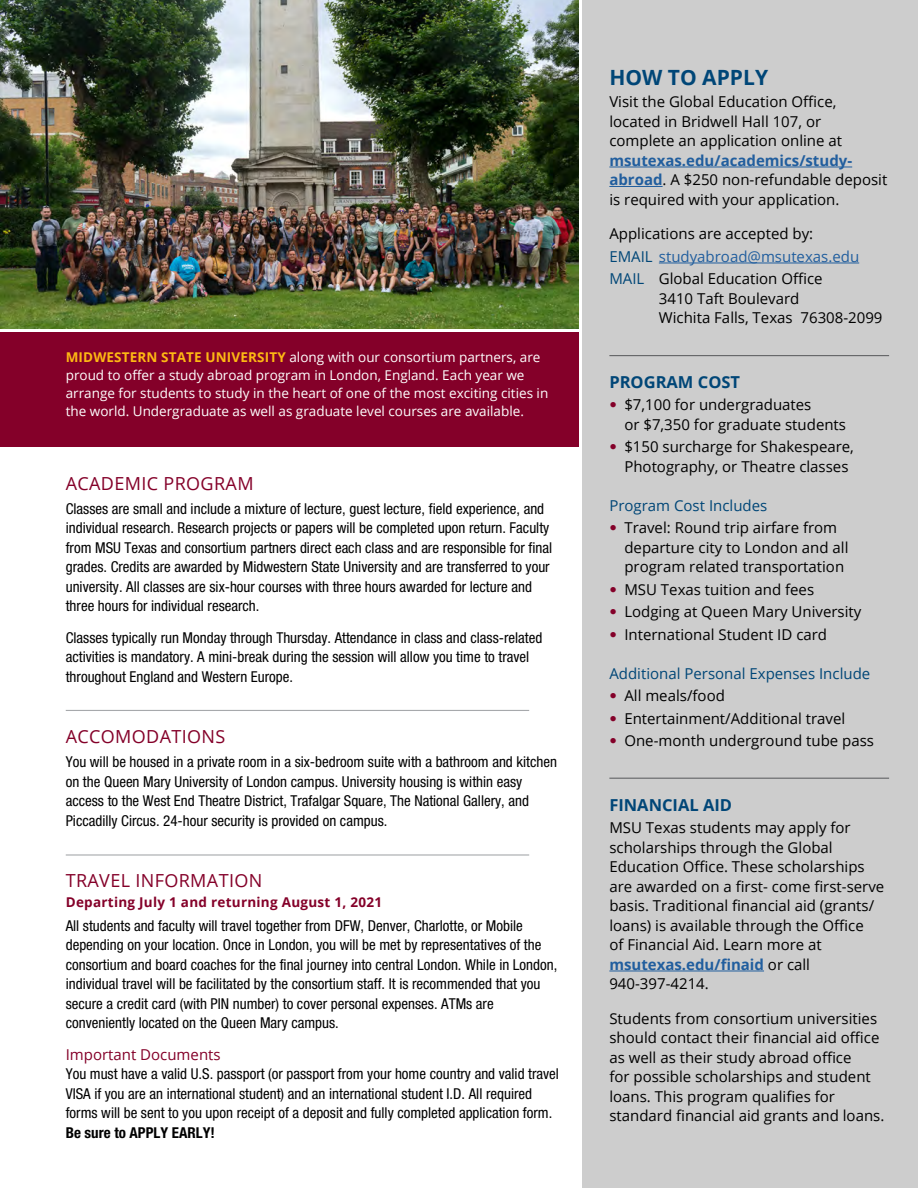
<style>
.page{position:relative;width:918px;height:1188px;background:#fff}
.page>*{position:absolute;margin:0;border:0;box-sizing:border-box;transform-origin:0 0}
.t1{font:700 21px "Open Sans";color:#004677}
.t2{font:18px "Open Sans";letter-spacing:.02em;color:#840029}
.t3{font:700 16.5px "Open Sans";color:#004677}
.t4{font:condensed 15px/19.5px "Helvetica Neue";color:#000}
.t5{font:15px/19.5px "Open Sans";color:#000}
.t6{font:15px "Open Sans";color:#004677}
.t7{font:15px "Open Sans";color:#215e9e}
.t8{font:13.5px/18px "Open Sans";color:#fff}
.t9{font:700 13.5px "Open Sans";letter-spacing:.02em;color:#840029}
.s1{font-weight:700;color:#fdb913}
.s2{font-family:"Open Sans";font-stretch:normal;color:#840029}
.s3{font-weight:700}
.s4{font-weight:700;color:#215e9e}
.s5{color:#004677}
.s6{font-family:"Helvetica Neue";font-stretch:condensed;color:#840029}
</style>
<div class="page">
<div style="left:583px;top:0;width:335px;height:1188px;background:#cdcdcd"></div>
<hr style="left:609px;top:167px;width:243px;height:1px;background:#215e9e">
<hr style="left:609px;top:186px;width:54px;height:1px;background:#215e9e">
<hr style="left:659px;top:263px;width:200px;height:1px;background:#215e9e">
<hr style="left:609px;top:971px;width:155px;height:1px;background:#215e9e">
<hr style="left:609px;top:355px;width:280px;height:1px;background:#636466">
<hr style="left:609px;top:778px;width:280px;height:1px;background:#636466">
<img style="left:0;top:0;width:579px;height:329px">
<div style="left:0;top:332px;width:579px;height:114px;background:#840029"></div>
<hr style="left:66px;top:854px;width:463px;height:2px;background:#a7a9ac">
<hr style="left:66px;top:710px;width:463px;height:1px;background:#a7a9ac">
<p class="t8" style="left:66px;top:348px;width:484px"><span class="s1">MIDWESTERN STATE UNIVERSITY</span> along with our consortium partners, are proud to offer a study abroad program in London, England. Each year we arrange for students to study in the heart of one of the most exciting cities in the world. Undergraduate as well as graduate level courses are available.</p>
<p class="t2" style="left:66px;top:471px;width:189px">ACADEMIC PROGRAM</p>
<p class="t4" style="left:66px;top:499px;width:488px">Classes are small and include a mixture of lecture, guest lecture, field experience, and individual research. Research projects or papers will be completed upon return. Faculty from MSU Texas and consortium partners direct each class and are responsible for final grades. Credits are awarded by Midwestern State University and are transferred to your university. All classes are six-hour courses with three hours awarded for lecture and three hours for individual research.</p>
<p class="t4" style="left:66px;top:628px;width:478px">Classes typically run Monday through Thursday. Attendance in class and class-related activities is mandatory. A mini-break during the session will allow you time to travel throughout England and Western Europe.</p>
<p class="t2" style="left:66px;top:725px;width:161px">ACCOMODATIONS</p>
<p class="t4" style="left:66px;top:752px;width:493px">You will be housed in a private room in a six-bedroom suite with a bathroom and kitchen on the Queen Mary University of London campus. University housing is within easy access to the West End Theatre District, Trafalgar Square, The National Gallery, and Piccadilly Circus. 24-hour security is provided on campus.</p>
<p class="t2" style="left:66px;top:869px;width:198px">TRAVEL INFORMATION</p>
<p class="t9" style="left:66px;top:893px;width:318px">Departing July 1 and returning August 1, 2021</p>
<p class="t4" style="left:66px;top:916px;width:493px">All students and faculty will travel together from DFW, Denver, Charlotte, or Mobile depending on your location. Once in London, you will be met by representatives of the consortium and board coaches for the final journey into central London. While in London, individual travel will be facilitated by the consortium staff. It is recommended that you secure a credit card (with PIN number) to cover personal expenses. ATMs are conveniently located on the Queen Mary campus.</p>
<p class="t4" style="left:66px;top:1045px;width:495px"><span class="s2">Important Documents<br></span>You must have a valid U.S. passport (or passport from your home country and valid travel VISA if you are an international student) and an international student I.D. All required forms will be sent to you upon receipt of a deposit and fully completed application form.<br><span class="s3">Be sure to APPLY EARLY!</span></p>
<p class="t1" style="left:609px;top:62px;width:160px">HOW TO APPLY</p>
<p class="t5" style="left:609px;top:92px;width:280px">Visit the Global Education Office, located in Bridwell Hall 107, or complete an application online at <span class="s4">msutexas.edu/academics/study&shy;abroad</span>. A $250 non-refundable deposit is required with your application.</p>
<p class="t5" style="left:609px;top:224px;width:205px">Applications are accepted by:</p>
<p class="t7" style="left:609px;top:246px;width:251px"><span class="s5">EMAIL</span> studyabroad@msutexas.edu</p>
<p class="t5" style="left:609px;top:269px;width:215px"><span class="s5">MAIL</span> Global Education Office</p>
<p class="t5" style="left:659px;top:288px;width:142px">3410 Taft Boulevard</p>
<p class="t5" style="left:659px;top:308px;width:225px">Wichita Falls, Texas 76308-2099</p>
<p class="t3" style="left:609px;top:370px;width:132px">PROGRAM COST</p>
<p class="t5" style="left:624px;top:395px;width:223px;text-indent:-15px"><span class="s6">•</span> $7,100 for undergraduates<br>or $7,350 for graduate students</p>
<p class="t5" style="left:624px;top:437px;width:231px;text-indent:-15px"><span class="s6">•</span> $150 surcharge for Shakespeare,<br>Photography, or Theatre classes</p>
<p class="t6" style="left:609px;top:495px;width:159px">Program Cost Includes</p>
<p class="t5" style="left:624px;top:518px;width:226px;text-indent:-15px"><span class="s6">•</span> Travel: Round trip airfare from departure city to London and all program related transportation</p>
<p class="t5" style="left:609px;top:579px;width:206px"><span class="s6">•</span> MSU Texas tuition and fees</p>
<p class="t5" style="left:609px;top:602px;width:253px"><span class="s6">•</span> Lodging at Queen Mary University</p>
<p class="t5" style="left:609px;top:624px;width:219px"><span class="s6">•</span> International Student ID card</p>
<p class="t6" style="left:609px;top:663px;width:262px">Additional Personal Expenses Include</p>
<p class="t5" style="left:609px;top:686px;width:117px"><span class="s6">•</span> All meals/food</p>
<p class="t5" style="left:609px;top:708px;width:237px"><span class="s6">•</span> Entertainment/Additional travel</p>
<p class="t5" style="left:609px;top:731px;width:266px"><span class="s6">•</span> One-month underground tube pass</p>
<p class="t3" style="left:609px;top:793px;width:124px">FINANCIAL AID</p>
<p class="t5" style="left:609px;top:818px;width:276px">MSU Texas students may apply for scholarships through the Global Education Office. These scholarships are awarded on a first- come first-serve basis. Traditional financial aid (grants/ loans) is available through the Office<br>of Financial Aid. Learn more at <span class="s4">msutexas.edu/finaid</span> or call 940-397-4214.</p>
<p class="t5" style="left:609px;top:1008px;width:277px">Students from consortium universities should contact their financial aid office as well as their study abroad office<br>for possible scholarships and student loans. This program qualifies for standard financial aid grants and loans.</p>
</div>
